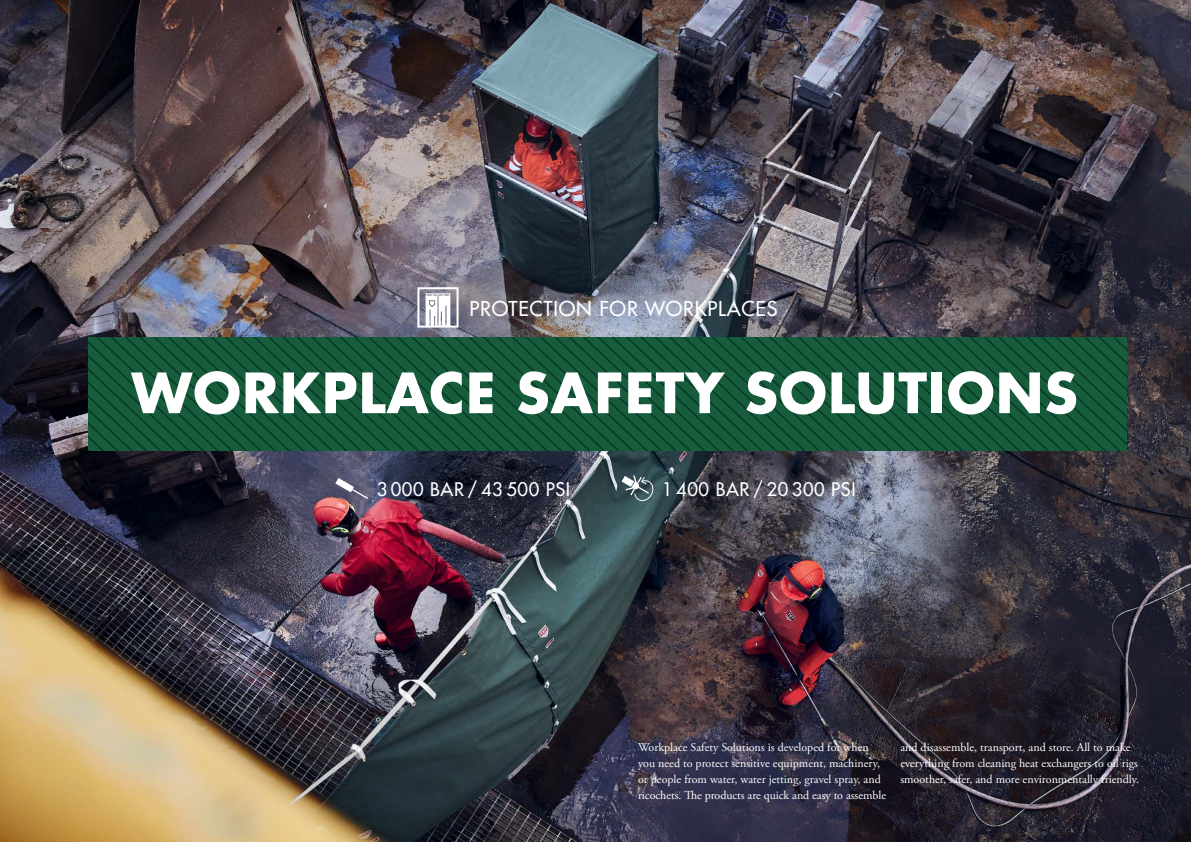
<style>
.page{position:relative;width:1191px;height:842px;background:#fff}
.page>*{position:absolute;margin:0;border:0;box-sizing:border-box;transform-origin:0 0}
.t1{font:700 54px "Futura LT Pro";letter-spacing:.02em;color:#fff}
.t2{font:500 20px "Futura LT Pro";letter-spacing:.04em;color:#fff}
.t3{font:500 18.3px "Futura LT Pro";letter-spacing:.035em;color:#fff}
.t4{font:12px/16px "Adobe Garamond Pro";color:#fff}
</style>
<div class="page">
<img style="left:0;top:0;width:1191px;height:842px">
<svg style="left:88px;top:337px;width:1039px;height:114px"></svg>
<svg style="left:335px;top:478px;width:34px;height:22px"></svg>
<svg style="left:621px;top:475px;width:32px;height:26px"></svg>
<svg style="left:417px;top:287px;width:41px;height:41px"></svg>
<h2 class="t2" style="left:469px;top:293px;width:309px">PROTECTION FOR WORKPLACES</h2>
<h1 class="t1" style="left:132px;top:351px;width:947px">WORKPLACE SAFETY SOLUTIONS</h1>
<h3 class="t3" style="left:377px;top:476px;width:195px">3 000 BAR / 43 500 PSI</h3>
<h3 class="t3" style="left:662px;top:476px;width:195px">1 400 BAR / 20 300 PSI</h3>
<p class="t4" style="left:638px;top:739px;width:250px">Workplace Safety Solutions is developed for when you need to protect sensitive equipment, machinery, or people from water, water jetting, gravel spray, and ricochets. The products are quick and easy to assemble</p>
<p class="t4" style="left:900px;top:739px;width:240px">and disassemble, transport, and store. All to make everything from cleaning heat exchangers to oil rigs smoother, safer, and more environmentally friendly.</p>
</div>
